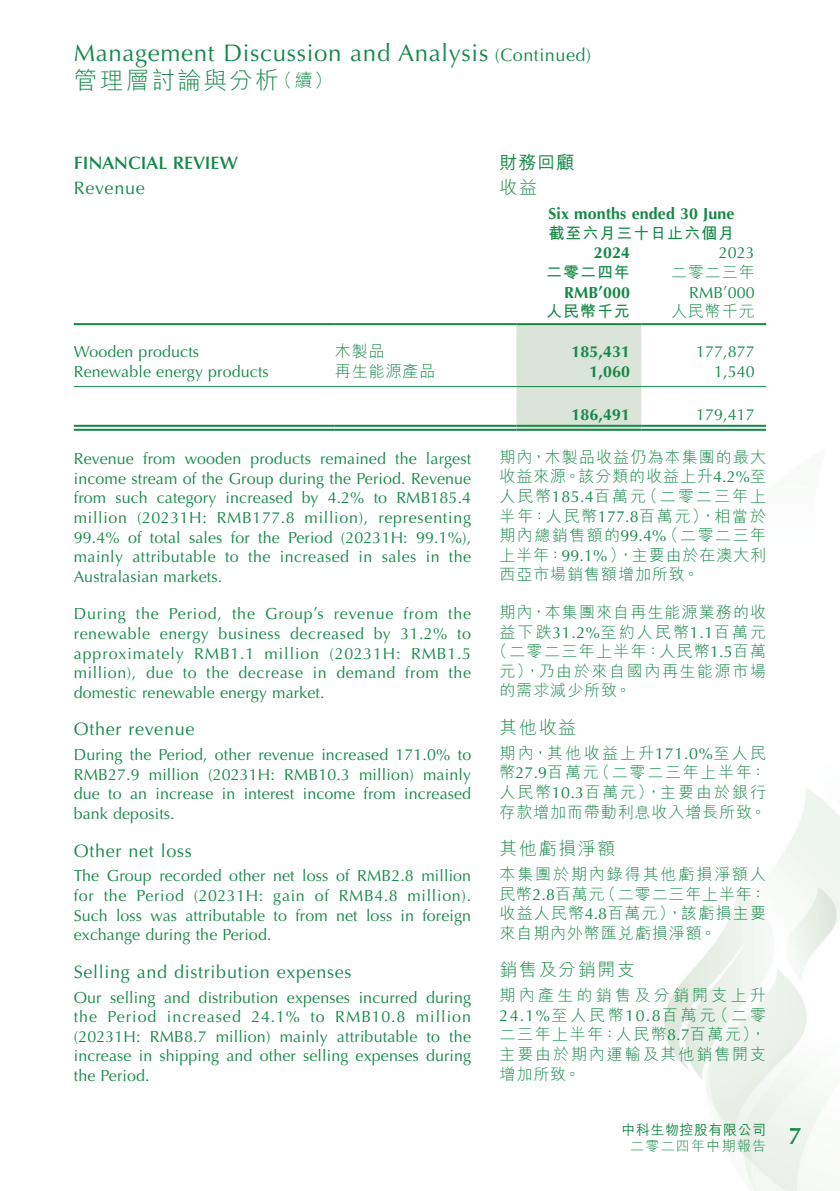
<style>
.page{position:relative;width:840px;height:1191px;background:#fff}
.page>*{position:absolute;margin:0;border:0;box-sizing:border-box;transform-origin:0 0}
.t1{font:24px "Optima LT Std";letter-spacing:.03em;color:#158848}
.t2{font:300 24px "M Hei HK";letter-spacing:.08em;color:#158848}
.t3{font:18px "Optima LT Std";letter-spacing:.04em;color:#158848}
.t4{font:300 18px "M Hei HK";letter-spacing:.09em;color:#158848}
.t5{font:600 18px "Optima LT Std";letter-spacing:.005em;color:#158848}
.t6{font:500 18px "M Hei HK";color:#158848}
.t7{font:16px/19.6px "Optima LT Std";letter-spacing:.01em;color:#158848;text-align:justify}
.t8{font:300 16px/19.6px "M Hei HK";letter-spacing:.09em;color:#158848;text-align:justify}
.t9{font:700 16px "Optima LT Std";letter-spacing:.01em;color:#158848}
.t10{font:700 16px "M Hei HK";letter-spacing:.06em;color:#158848}
.t11{font:300 16px "M Hei HK";letter-spacing:.135em;color:#158848}
.t12{font:300 16px "M Hei HK";letter-spacing:.07em;color:#158848}
.t13{font:300 16px "M Hei HK";letter-spacing:.06em;color:#158848}
.t14{font:500 14px/16px "M Hei HK";letter-spacing:.035em;color:#158848}
.s1{font-size:18px}
.s2{font-family:"Optima LT Std";font-weight:400}
.s3{font-weight:300}
</style>
<div class="page">
<img style="left:73px;top:323px;width:766px;height:868px">
<div style="left:516px;top:325px;width:125px;height:104px;background:#dae4d8"></div>
<hr style="left:74px;top:323px;width:260px;height:2px;background:#158848">
<hr style="left:334px;top:323px;width:182px;height:2px;background:#158848">
<hr style="left:516px;top:323px;width:125px;height:2px;background:#158848">
<hr style="left:641px;top:323px;width:124px;height:2px;background:#158848">
<hr style="left:74px;top:386px;width:260px;height:1px;background:#158848">
<hr style="left:334px;top:386px;width:182px;height:1px;background:#158848">
<hr style="left:516px;top:386px;width:125px;height:1px;background:#158848">
<hr style="left:641px;top:386px;width:124px;height:1px;background:#158848">
<hr style="left:74px;top:425px;width:260px;height:2px;background:#158848">
<hr style="left:74px;top:429px;width:260px;height:2px;background:#158848">
<hr style="left:334px;top:425px;width:182px;height:2px;background:#158848">
<hr style="left:334px;top:429px;width:182px;height:2px;background:#158848">
<hr style="left:516px;top:425px;width:125px;height:2px;background:#158848">
<hr style="left:516px;top:429px;width:125px;height:2px;background:#158848">
<hr style="left:641px;top:425px;width:124px;height:2px;background:#158848">
<hr style="left:641px;top:429px;width:124px;height:2px;background:#158848">
<h1 class="t1" style="left:74px;top:39px;width:518px">Management Discussion and Analysis <span class="s1">(Continued)</span></h1>
<h1 class="t2" style="left:74px;top:68px;width:260px">管理層討論與分析<span class="s1">（續）</span></h1>
<p class="t5" style="left:74px;top:153px;width:165px">FINANCIAL REVIEW</p>
<p class="t3" style="left:74px;top:177px;width:72px">Revenue</p>
<p class="t6" style="left:499px;top:149px;width:77px">財務回顧</p>
<p class="t4" style="left:499px;top:178px;width:39px">收益</p>
<p class="t9" style="left:548px;top:204px;width:187px">Six months ended 30 June</p>
<p class="t10" style="left:548px;top:221px;width:187px">截至六月三十日止六個月</p>
<p class="t9" style="left:593px;top:243px;width:37px">2024</p>
<p class="t7" style="left:718px;top:243px;width:37px">2023</p>
<p class="t10" style="left:546px;top:260px;width:85px">二零二四年</p>
<p class="t8" style="left:670px;top:262px;width:85px">二零二三年</p>
<p class="t9" style="left:564px;top:283px;width:67px">RMB’000</p>
<p class="t7" style="left:688px;top:282px;width:67px">RMB’000</p>
<p class="t10" style="left:546px;top:300px;width:85px">人民幣千元</p>
<p class="t8" style="left:670px;top:301px;width:85px">人民幣千元</p>
<p class="t7" style="left:74px;top:342px;width:127px">Wooden products</p>
<p class="t8" style="left:334px;top:341px;width:51px">木製品</p>
<p class="t9" style="left:571px;top:342px;width:60px">185,431</p>
<p class="t7" style="left:695px;top:342px;width:60px">177,877</p>
<p class="t7" style="left:74px;top:361px;width:196px">Renewable energy products</p>
<p class="t8" style="left:334px;top:360px;width:102px">再生能源產品</p>
<p class="t9" style="left:589px;top:362px;width:42px">1,060</p>
<p class="t7" style="left:713px;top:361px;width:42px">1,540</p>
<p class="t9" style="left:571px;top:405px;width:60px">186,491</p>
<p class="t7" style="left:695px;top:405px;width:60px">179,417</p>
<p class="t7" style="left:74px;top:449px;width:399px">Revenue from wooden products remained the largest income stream of the Group during the Period. Revenue from such category increased by 4.2% to RMB185.4 million (20231H: RMB177.8 million), representing 99.4% of total sales for the Period (20231H: 99.1%), mainly attributable to the increased in sales in the Australasian markets.</p>
<p class="t7" style="left:74px;top:604px;width:398px">During the Period, the Group’s revenue from the renewable energy business decreased by 31.2% to approximately RMB1.1 million (20231H: RMB1.5 million), due to the decrease in demand from the domestic renewable energy market.</p>
<p class="t3" style="left:74px;top:719px;width:122px">Other revenue</p>
<p class="t7" style="left:74px;top:745px;width:399px">During the Period, other revenue increased 171.0% to RMB27.9 million (20231H: RMB10.3 million) mainly due to an increase in interest income from increased bank deposits.</p>
<p class="t3" style="left:74px;top:840px;width:119px">Other net loss</p>
<p class="t7" style="left:74px;top:866px;width:399px">The Group recorded other net loss of RMB2.8 million for the Period (20231H: gain of RMB4.8 million).<br>Such loss was attributable to from net loss in foreign exchange during the Period.</p>
<p class="t3" style="left:74px;top:961px;width:279px">Selling and distribution expenses</p>
<p class="t7" style="left:74px;top:987px;width:398px">Our selling and distribution expenses incurred during the Period increased 24.1% to RMB10.8 million (20231H: RMB8.7 million) mainly attributable to the increase in shipping and other selling expenses during the Period.</p>
<p class="t8" style="left:499px;top:447px;width:268px">期內，木製品收益仍為本集團的最大收益來源。該分類的收益上升<span class="s2">4.2%</span>至人民幣<span class="s2">185.4</span>百萬元（二零二三年上半年：人民幣<span class="s2">177.8</span>百萬元），相當於期內總銷售額的<span class="s2">99.4%</span>（二零二三年上半年：<span class="s2">99.1%</span>），主要由於在澳大利西亞市場銷售額增加所致。</p>
<p class="t12" style="left:499px;top:604px;width:268px">期內，本集團來自再生能源業務的收</p>
<p class="t11" style="left:499px;top:623px;width:268px">益下跌<span class="s2">31.2%</span>至約人民幣<span class="s2">1.1</span>百萬元</p>
<p class="t8" style="left:491px;top:641px;width:276px">（二零二三年上半年：人民幣<span class="s2">1.5</span>百萬</p>
<p class="t8" style="left:499px;top:661px;width:268px">元），乃由於來自國內再生能源市場</p>
<p class="t13" style="left:499px;top:682px;width:133px">的需求減少所致。</p>
<p class="t4" style="left:499px;top:718px;width:78px">其他收益</p>
<p class="t8" style="left:499px;top:743px;width:268px">期內，其他收益上升<span class="s2">171.0%</span>至人民幣<span class="s2">27.9</span>百萬元（二零二三年上半年：人民幣<span class="s2">10.3</span>百萬元），主要由於銀行存款增加而帶動利息收入增長所致。</p>
<p class="t4" style="left:499px;top:839px;width:117px">其他虧損淨額</p>
<p class="t8" style="left:499px;top:864px;width:268px">本集團於期內錄得其他虧損淨額人民幣<span class="s2">2.8</span>百萬元（二零二三年上半年：收益人民幣<span class="s2">4.8</span>百萬元），該虧損主要來自期內外幣匯兌虧損淨額。</p>
<p class="t4" style="left:499px;top:960px;width:137px">銷售及分銷開支</p>
<p class="t8" style="left:499px;top:985px;width:268px">期內產生的銷售及分銷開支上升<span class="s2">24.1%</span>至人民幣<span class="s2">10.8</span>百萬元（二零二三年上半年：人民幣<span class="s2">8.7</span>百萬元），主要由於期內運輸及其他銷售開支增加所致。</p>
<p class="t14" style="left:630px;top:1121px;width:172px;text-indent:-9px">中科生物控股有限公司<br><span class="s3">二零二四年中期報告</span> <sup>7</sup></p>
</div>
